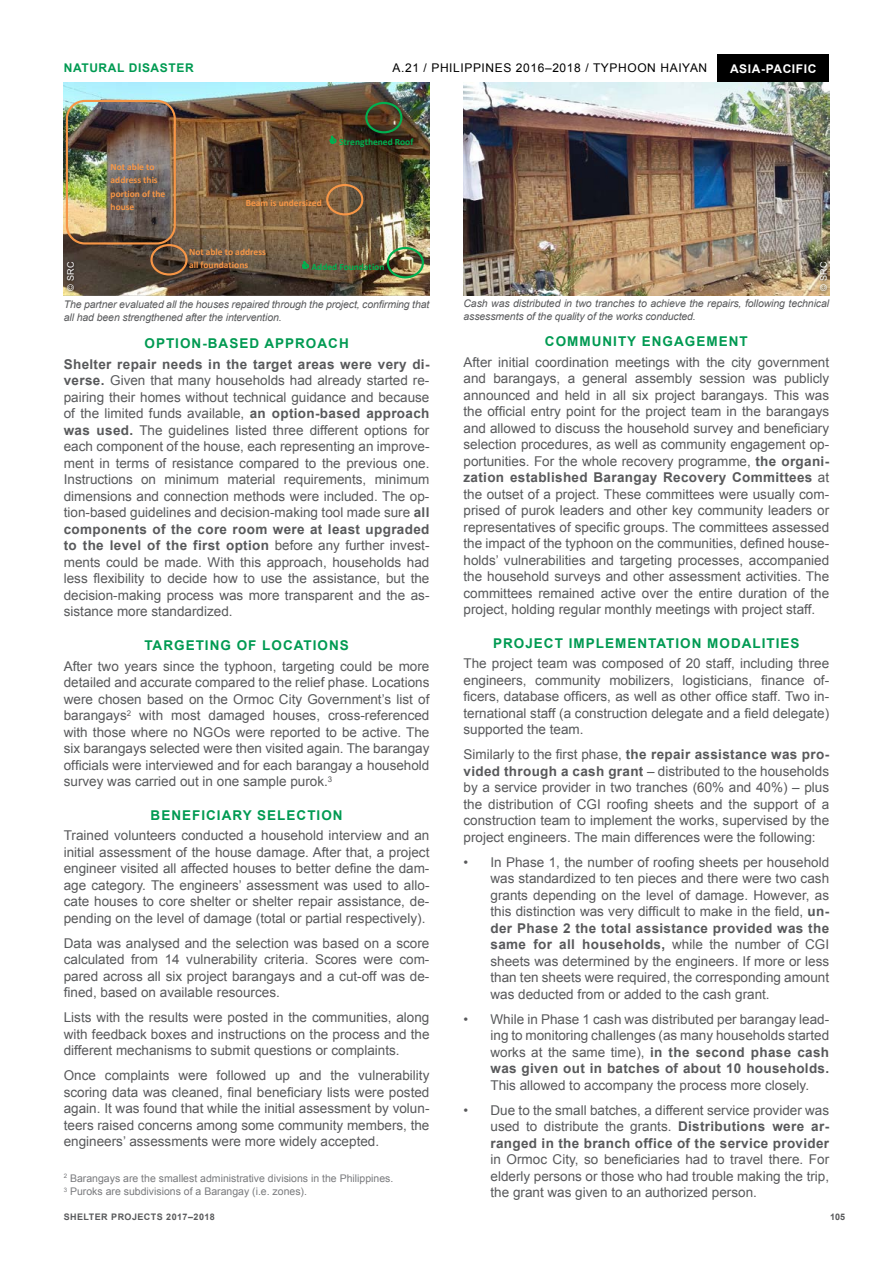
<style>
.page{position:relative;width:893px;height:1263px;background:#fff}
.page>*{position:absolute;margin:0;border:0;box-sizing:border-box;transform-origin:0 0}
.t1{font:13.5px/16.5px "Arial";color:#58595b;text-align:justify}
.t2{font:700 13.5px "Arial";letter-spacing:.075em;color:#009a52}
.t3{font:12px "Arial";letter-spacing:.05em;color:#000}
.t4{font:700 12px "Arial";letter-spacing:.05em;color:#009a52}
.t5{font:700 12px "Arial";letter-spacing:.05em;color:#fff}
.t6{font:11.7px "Calibri";color:#000}
.t7{font:italic 10.5px/12.6px "Arial";letter-spacing:-.01em;color:#58595b}
.t8{font:10.5px/13.5px "Arial";color:#797a7d}
.t9{font:700 9.45px/13.4px "Calibri";color:#f79646}
.t10{font:700 9.45px "Calibri";letter-spacing:-.005em;color:#00b050}
.t11{font:700 9px "Arial";letter-spacing:.05em;color:#58595b}
.t12{font:9px "Arial";color:#fff}
.s1{font-weight:700}
</style>
<div class="page">
<div style="left:717px;top:54px;width:112px;height:28px;background:#000"></div>
<img style="left:463px;top:82px;width:366px;height:213px">
<div style="left:817px;top:259px;width:13px;height:35px;background:#000;opacity:.75"></div>
<img style="left:64px;top:82px;width:365px;height:213px">
<div style="left:387px;top:247px;width:37px;height:31px;border:2px solid #00b050;border-radius:50%"></div>
<div style="left:365px;top:102px;width:37px;height:31px;border:2px solid #00b050;border-radius:50%"></div>
<div style="left:150px;top:244px;width:38px;height:31px;border:2px solid #f79646;border-radius:50%"></div>
<div style="left:326px;top:184px;width:37px;height:31px;border:2px solid #f79646;border-radius:50%"></div>
<div style="left:66px;top:100px;width:110px;height:145px;border:2px solid #f79646;border-radius:18px"></div>
<div style="left:64px;top:259px;width:13px;height:35px;background:#000;opacity:.75"></div>
<svg style="left:302px;top:261px;width:7px;height:8px"></svg>
<svg style="left:330px;top:136px;width:6px;height:8px"></svg>
<p class="t4" style="left:64px;top:60px;width:131px">NATURAL DISASTER</p>
<p class="t9" style="left:111px;top:160px;width:56px">Not able to address this portion of the house</p>
<p class="t3" style="left:392px;top:60px;width:276px">a.21 / philippines 2016–2018 / TYPHOON HAI</p>
<p class="t3" style="left:682px;top:60px;width:17px">YAN</p>
<p class="t5" style="left:730px;top:60px;width:88px">ASIA-PACIFIC</p>
<p class="t10" style="left:339px;top:135px;width:76px">Strengthened Roof</p>
<p class="t9" style="left:246px;top:196px;width:78px">Beam is undersized</p>
<p class="t12" style="left:65px;top:291px;width:31px;rotate:-90deg">© SRC</p>
<p class="t9" style="left:189px;top:245px;width:78px">Not able to address all foundations</p>
<p class="t10" style="left:312px;top:260px;width:74px">Added Foundation</p>
<p class="t12" style="left:818px;top:291px;width:31px;rotate:-90deg">© SRC</p>
<p class="t7" style="left:64px;top:298px;width:367px">The partner evaluated all the houses repaired through the project, confirming that all had been strengthened after the intervention.</p>
<p class="t7" style="left:463px;top:297px;width:367px">Cash was distributed in two tranches to achieve the repairs, following technical assessments of the quality of the works conducted.</p>
<p class="t6" style="left:499px;top:296px;width:59px">Page <span class="s1">8</span> of <span class="s1">13</span></p>
<p class="t2" style="left:144px;top:334px;width:206px">OPTION-BASED APPROACH</p>
<p class="t1" style="left:64px;top:356px;width:367px"><span class="s1">Shelter repair needs in the target areas were very di&shy;verse.</span> Given that many households had already started re&shy;pairing their homes without technical guidance and because of the limited funds available, <span class="s1">an option-based approach was used.</span> The guidelines listed three different options for each component of the house, each representing an improve&shy;ment in terms of resistance compared to the previous one.<br>I nstructions on minimum material requirements, minimum dimensions and connection methods were included. The op&shy;tion-based guidelines and decision-making tool made sure <span class="s1">all components of the core room were at least upgraded to the level of the first option</span> before any further invest&shy;ments could be made. With this approach, households had less flexibility to decide how to use the assistance, but the decision-making process was more transparent and the as&shy;sistance more standardized.</p>
<p class="t2" style="left:144px;top:636px;width:206px">TARGETING OF LOCATIONS</p>
<p class="t1" style="left:64px;top:658px;width:367px">After two years since the typhoon, targeting could be more detailed and accurate compared to the relief phase. Locations were chosen based on the Ormoc City Government’s list of barangays<sup>2</sup> with most damaged houses, cross-referenced with those where no N GOs were reported to be active. The six barangays selected were then visited again. The barangay officials were interviewed and for each barangay a household survey was carried out in one sample purok.<sup>3</sup></p>
<p class="t2" style="left:151px;top:806px;width:194px">BENEFICIARY SELECTION</p>
<p class="t1" style="left:64px;top:827px;width:367px">Trained volunteers conducted a household interview and an initial assessment of the house damage. After that, a project engineer visited all affected houses to better define the dam&shy;age category. The engineers’ assessment was used to allo&shy;cate houses to core shelter or shelter repair assistance, de&shy;pending on the level of damage (total or partial respectively).</p>
<p class="t1" style="left:64px;top:935px;width:367px">Data was analysed and the selection was based on a score calculated from 14 vulnerability criteria. Scores were com&shy;pared across all six project barangays and a cut-off was de&shy;fined, based on available resources.</p>
<p class="t1" style="left:64px;top:1009px;width:367px">Lists with the results were posted in the communities, along with feedback boxes and instructions on the process and the different mechanisms to submit questions or complaints.</p>
<p class="t1" style="left:64px;top:1067px;width:367px">Once complaints were followed up and the vulnerability scoring data was cleaned, final beneficiary lists were posted again. It was found that while the initial assessment by volun&shy;teers raised concerns among some community members, the engineers’ assessments were more widely accepted.</p>
<p class="t8" style="left:64px;top:1171px;width:331px"><sup>2</sup> Barangays are the smallest administrative divisions in the Philippines.<br><sup>3</sup> Puroks are subdivisions of a Barangay (i.e. zones).</p>
<p class="t11" style="left:64px;top:1210px;width:153px">SHELTER PROJECTS 2017–2018</p>
<p class="t2" style="left:545px;top:332px;width:204px">COMMUNITY ENGAGEMENT</p>
<p class="t1" style="left:463px;top:354px;width:367px">After initial coordination meetings with the city government and barangays, a general assembly session was publicly announced and held in all six project barangays. This was the official entry point for the project team in the barangays and allowed to discuss the household survey and beneficiary selection procedures, as well as community engagement op&shy;portunities. For the whole recovery programme, <span class="s1">the organi&shy;zation established Barangay Recovery Committees</span> at the outset of a project. These committees were usually com&shy;prised of purok leaders and other key community leaders or representatives of specific groups. The committees assessed the impact of the typhoon on the communities, defined house&shy;holds’ vulnerabilities and targeting processes, accompanied the household surveys and other assessment activities. The committees remained active over the entire duration of the project, holding regular monthly meetings with project staff.</p>
<p class="t2" style="left:493px;top:634px;width:308px">PROJECT IMPLEMENTATION MODALITIES</p>
<p class="t1" style="left:463px;top:655px;width:367px">The project team was composed of 20 staff, including three engineers, community mobilizers, logisticians, finance of&shy;ficers, database officers, as well as other office staff. Two in&shy;ternational staff (a construction delegate and a field delegate) supported the team.</p>
<p class="t1" style="left:463px;top:746px;width:367px">Similarly to the first phase, <span class="s1">the repair assistance was pro&shy;vided through a cash grant</span> – distributed to the households by a service provider in two tranches (60% and 40%) – plus the distribution of CGI roofing sheets and the support of a construction team to implement the works, supervised by the project engineers. The main differences were the following:</p>
<p class="t1" style="left:490px;top:854px;width:340px;text-align:left;text-indent:-27px">• In Phase 1, the number of roofing sheets per household was standardized to ten pieces and there were two cash grants depending on the level of damage. However, as this distinction was very difficult to make in the field, <span class="s1">un&shy;der Phase 2 the total assistance provided was the same for all households,</span> while the number of CGI sheets was determined by the engineers. If more or less than ten sheets were required, the corresponding amount was deducted from or added to the cash grant.</p>
<p class="t1" style="left:490px;top:1011px;width:340px;text-indent:-27px">• While in Phase 1 cash was distributed per barangay lead&shy;ing to monitoring challenges (as many households started works at the same time), <span class="s1">in the second phase cash was given out in batches of about 10 households.</span></p>
<p class="t1" style="left:490px;top:1077px;width:320px">This allowed to accompany the process more closely.</p>
<p class="t1" style="left:490px;top:1102px;width:340px;text-indent:-27px">• Due to the small batches, a different service provider was used to distribute the grants. <span class="s1">Distributions were ar&shy;ranged in the branch office of the service provider</span></p>
<p class="t1" style="left:490px;top:1151px;width:340px">in Ormoc City, so beneficiaries had to travel there. For elderly persons or those who had trouble making the trip, the grant was given to an authorized person.</p>
<p class="t11" style="left:830px;top:1210px;width:17px">105</p>
</div>
